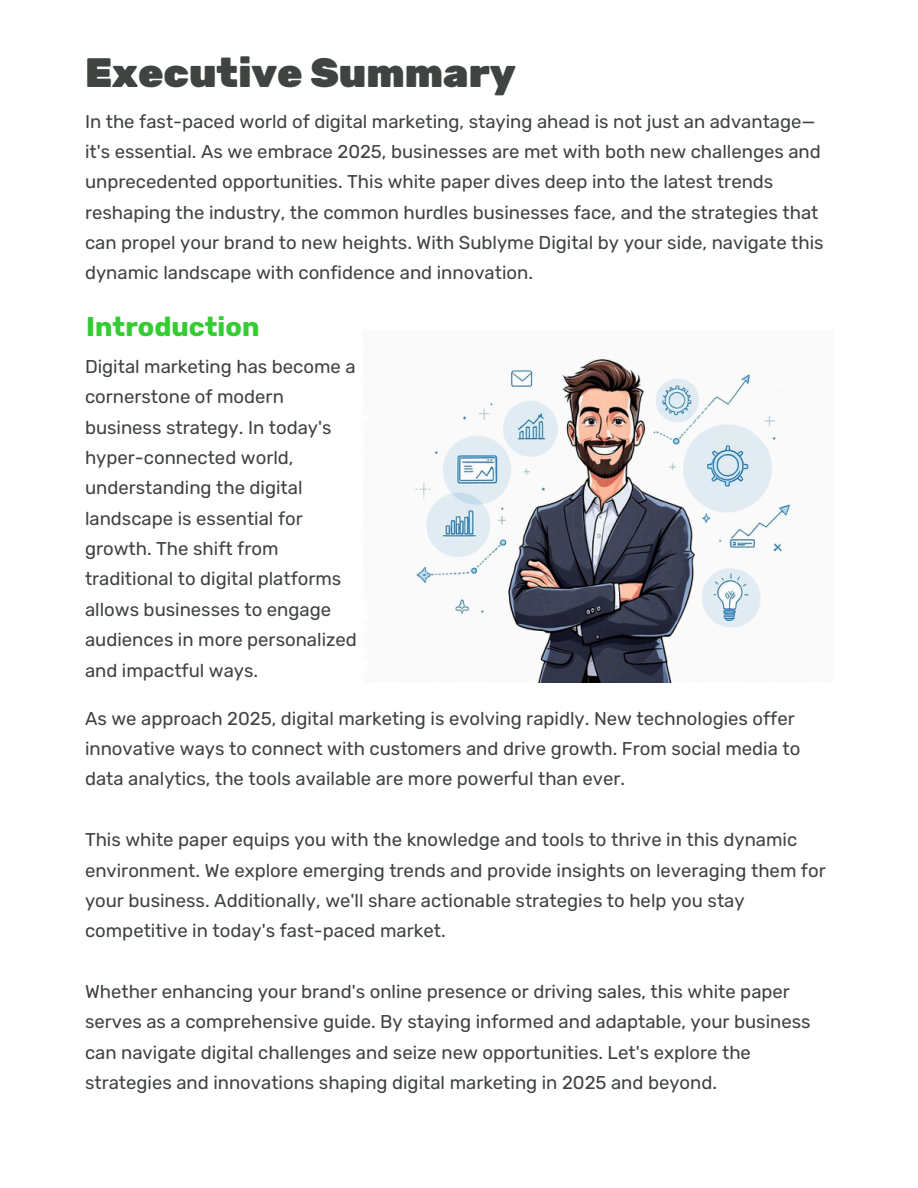
<style>
.page{position:relative;width:918px;height:1188px;background:#fff}
.page>*{position:absolute;margin:0;border:0;box-sizing:border-box;transform-origin:0 0}
.t1{font:900 40.95px "Rubik";color:#3f4440}
.t2{font:700 27px "Rubik";color:#34cc32}
.t3{font:18.45px/30.3px "Rubik";color:#3f4440}
</style>
<div class="page">
<img style="left:415px;top:359px;width:376px;height:323px">
<h1 class="t1" style="left:85px;top:49px;width:432px">Executive Summary</h1>
<p class="t3" style="left:85px;top:106px;width:740px">In the fast-paced world of digital marketing, staying ahead is not just an advantage— it's essential. As we embrace 2025, businesses are met with both new challenges and unprecedented opportunities. This white paper dives deep into the latest trends reshaping the industry, the common hurdles businesses face, and the strategies that can propel your brand to new heights. With Sublyme Digital by your side, navigate this dynamic landscape with confidence and innovation.</p>
<h2 class="t2" style="left:86px;top:311px;width:175px">Introduction</h2>
<p class="t3" style="left:85px;top:352px;width:273px">Digital marketing has become a cornerstone of modern business strategy. In today's hyper-connected world, understanding the digital landscape is essential for growth. The shift from traditional to digital platforms allows businesses to engage audiences in more personalized and impactful ways.</p>
<p class="t3" style="left:85px;top:704px;width:717px">As we approach 2025, digital marketing is evolving rapidly. New technologies offer innovative ways to connect with customers and drive growth. From social media to data analytics, the tools available are more powerful than ever.</p>
<p class="t3" style="left:85px;top:825px;width:742px">This white paper equips you with the knowledge and tools to thrive in this dynamic environment. We explore emerging trends and provide insights on leveraging them for your business. Additionally, we'll share actionable strategies to help you stay competitive in today's fast-paced market.</p>
<p class="t3" style="left:85px;top:977px;width:727px">Whether enhancing your brand's online presence or driving sales, this white paper serves as a comprehensive guide. By staying informed and adaptable, your business can navigate digital challenges and seize new opportunities. Let's explore the strategies and innovations shaping digital marketing in 2025 and beyond.</p>
</div>
